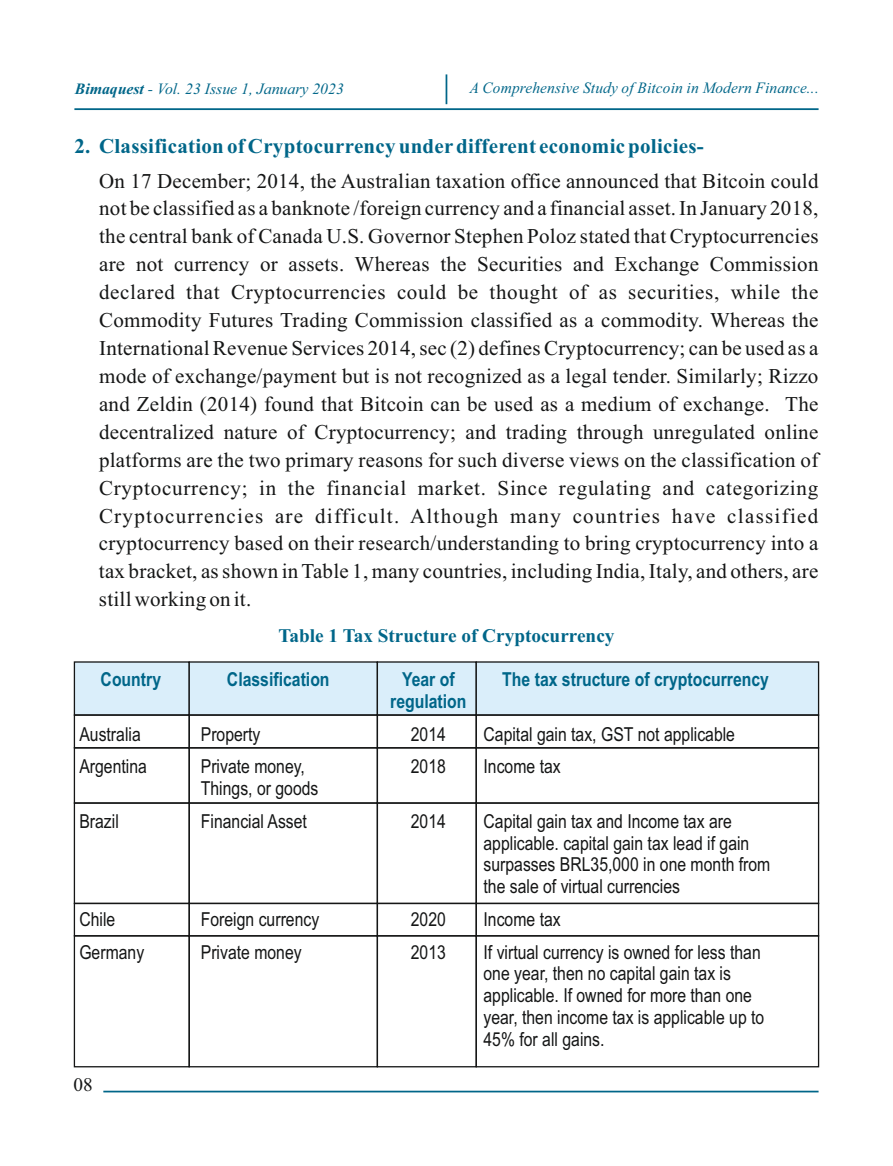
<style>
.page{position:relative;width:893px;height:1166px;background:#fff}
.page>*{position:absolute;margin:0;border:0;box-sizing:border-box;transform-origin:0 0}
.t1{font:21px/27.8px "Times New Roman";letter-spacing:.01em;color:#151616;text-align:justify}
.t2{font:700 21px "Times New Roman";letter-spacing:.01em;color:#006689}
.t3{font:19.25px/21.9px "Arial Narrow";color:#151616}
.t4{font:700 19.25px "Arial Narrow";color:#006689}
.t5{font:700 19.25px "Times New Roman";color:#006689}
.t6{font:19.25px "Times New Roman";color:#151616}
.t7{font:italic 15.75px "Times New Roman";letter-spacing:.01em;color:#006689}
.s1{font-weight:700}
</style>
<div class="page">
<hr style="left:74px;top:108px;width:745px;height:2px;background:#006689">
<hr style="left:446px;top:74px;width:1px;height:30px;background:#006689">
<div style="left:74px;top:661px;width:116px;height:55px;background:#daeefa"></div>
<div style="left:189px;top:661px;width:189px;height:55px;background:#daeefa"></div>
<div style="left:377px;top:661px;width:100px;height:55px;background:#daeefa;border:1px solid #151616"></div>
<div style="left:476px;top:661px;width:343px;height:55px;background:#daeefa"></div>
<div style="left:74px;top:714px;width:116px;height:34px;border:1px solid #151616"></div>
<div style="left:189px;top:714px;width:189px;height:34px;border:1px solid #151616"></div>
<div style="left:377px;top:714px;width:100px;height:34px;border:1px solid #151616"></div>
<div style="left:476px;top:714px;width:343px;height:34px;border:1px solid #151616"></div>
<div style="left:74px;top:747px;width:116px;height:57px;border:1px solid #151616"></div>
<div style="left:189px;top:747px;width:189px;height:57px;border:1px solid #151616"></div>
<div style="left:377px;top:747px;width:100px;height:57px;border:1px solid #151616"></div>
<div style="left:476px;top:747px;width:343px;height:57px;border:1px solid #151616"></div>
<div style="left:74px;top:802px;width:116px;height:102px;border:1px solid #151616"></div>
<div style="left:189px;top:802px;width:189px;height:102px;border:1px solid #151616"></div>
<div style="left:377px;top:802px;width:100px;height:102px;border:1px solid #151616"></div>
<div style="left:476px;top:802px;width:343px;height:102px;border:1px solid #151616"></div>
<hr style="left:103px;top:1090px;width:716px;height:2px;background:#006689">
<div style="left:74px;top:903px;width:116px;height:33px;border:1px solid #151616"></div>
<div style="left:189px;top:903px;width:189px;height:33px;border:1px solid #151616"></div>
<div style="left:377px;top:903px;width:100px;height:33px;border:1px solid #151616"></div>
<div style="left:476px;top:903px;width:343px;height:33px;border:1px solid #151616"></div>
<div style="left:74px;top:935px;width:116px;height:132px;border:1px solid #151616"></div>
<div style="left:189px;top:935px;width:189px;height:132px;border:1px solid #151616"></div>
<div style="left:377px;top:935px;width:100px;height:132px;border:1px solid #151616"></div>
<div style="left:476px;top:935px;width:343px;height:132px;border:1px solid #151616"></div>
<p class="t7" style="left:75px;top:83px;width:271px"><span class="s1">Bimaquest</span> - Vol. 23 Issue 1, January 2023</p>
<p class="t7" style="left:470px;top:82px;width:351px">A Comprehensive Study of Bitcoin in Modern Finance...</p>
<p class="t2" style="left:74px;top:138px;width:631px">2. Classification of Cryptocurrency under different economic policies-</p>
<p class="t1" style="left:99px;top:169px;width:721px">On 17 December; 2014, the Australian taxation office announced that Bitcoin could not be classified as a banknote /foreign currency and a financial asset. In January 2018, the central bank of Canada U.S. Governor Stephen Poloz stated that Cryptocurrencies are not currency or assets. Whereas the Securities and Exchange Commission declared that Cryptocurrencies could be thought of as securities, while the Commodity Futures Trading Commission classified as a commodity. Whereas the International Revenue Services 2014, sec (2) defines Cryptocurrency; can be used as a mode of exchange/payment but is not recognized as a legal tender. Similarly; Rizzo and Zeldin (2014) found that Bitcoin can be used as a medium of exchange. The decentralized nature of Cryptocurrency; and trading through unregulated online platforms are the two primary reasons for such diverse views on the classification of Cryptocurrency; in the financial market. Since regulating and categorizing Cryptocurrencies are difficult. Although many countries have classified cryptocurrency based on their research/understanding to bring cryptocurrency into a tax bracket, as shown in Table 1, many countries, including India, Italy, and others, are still working on it.</p>
<p class="t5" style="left:278px;top:629px;width:337px">Table 1 Tax Structure of Cryptocurrency</p>
<p class="t4" style="left:101px;top:672px;width:62px">Country</p>
<p class="t4" style="left:227px;top:672px;width:104px">Classification</p>
<p class="t4" style="left:402px;top:672px;width:54px">Year of</p>
<p class="t4" style="left:502px;top:672px;width:268px">The tax structure of cryptocurrency</p>
<p class="t4" style="left:390px;top:694px;width:78px">regulation</p>
<p class="t3" style="left:79px;top:724px;width:63px">Australia</p>
<p class="t3" style="left:201px;top:724px;width:61px">Property</p>
<p class="t3" style="left:411px;top:724px;width:37px">2014</p>
<p class="t3" style="left:483px;top:724px;width:253px">Capital gain tax, GST not applicable</p>
<p class="t3" style="left:79px;top:757px;width:69px">Argentina</p>
<p class="t3" style="left:201px;top:757px;width:106px">Private money,</p>
<p class="t3" style="left:411px;top:757px;width:37px">2018</p>
<p class="t3" style="left:483px;top:757px;width:79px">Income tax</p>
<p class="t3" style="left:201px;top:779px;width:119px">Things, or goods</p>
<p class="t3" style="left:79px;top:812px;width:41px">Brazil</p>
<p class="t3" style="left:201px;top:812px;width:108px">Financial Asset</p>
<p class="t3" style="left:411px;top:812px;width:37px">2014</p>
<p class="t3" style="left:483px;top:812px;width:288px">Capital gain tax and Income tax are applicable. capital gain tax lead if gain surpasses BRL35,000 in one month from the sale of virtual currencies</p>
<p class="t3" style="left:79px;top:910px;width:37px">Chile</p>
<p class="t3" style="left:201px;top:910px;width:120px">Foreign currency</p>
<p class="t3" style="left:411px;top:910px;width:37px">2020</p>
<p class="t3" style="left:483px;top:910px;width:79px">Income tax</p>
<p class="t3" style="left:79px;top:942px;width:66px">Germany</p>
<p class="t3" style="left:201px;top:942px;width:102px">Private money</p>
<p class="t3" style="left:411px;top:942px;width:37px">2013</p>
<p class="t3" style="left:483px;top:942px;width:282px">If virtual currency is owned for less than one year, then no capital gain tax is applicable. If owned for more than one year, then income tax is applicable up to 45% for all gains.</p>
<p class="t6" style="left:73px;top:1078px;width:21px">08</p>
</div>
